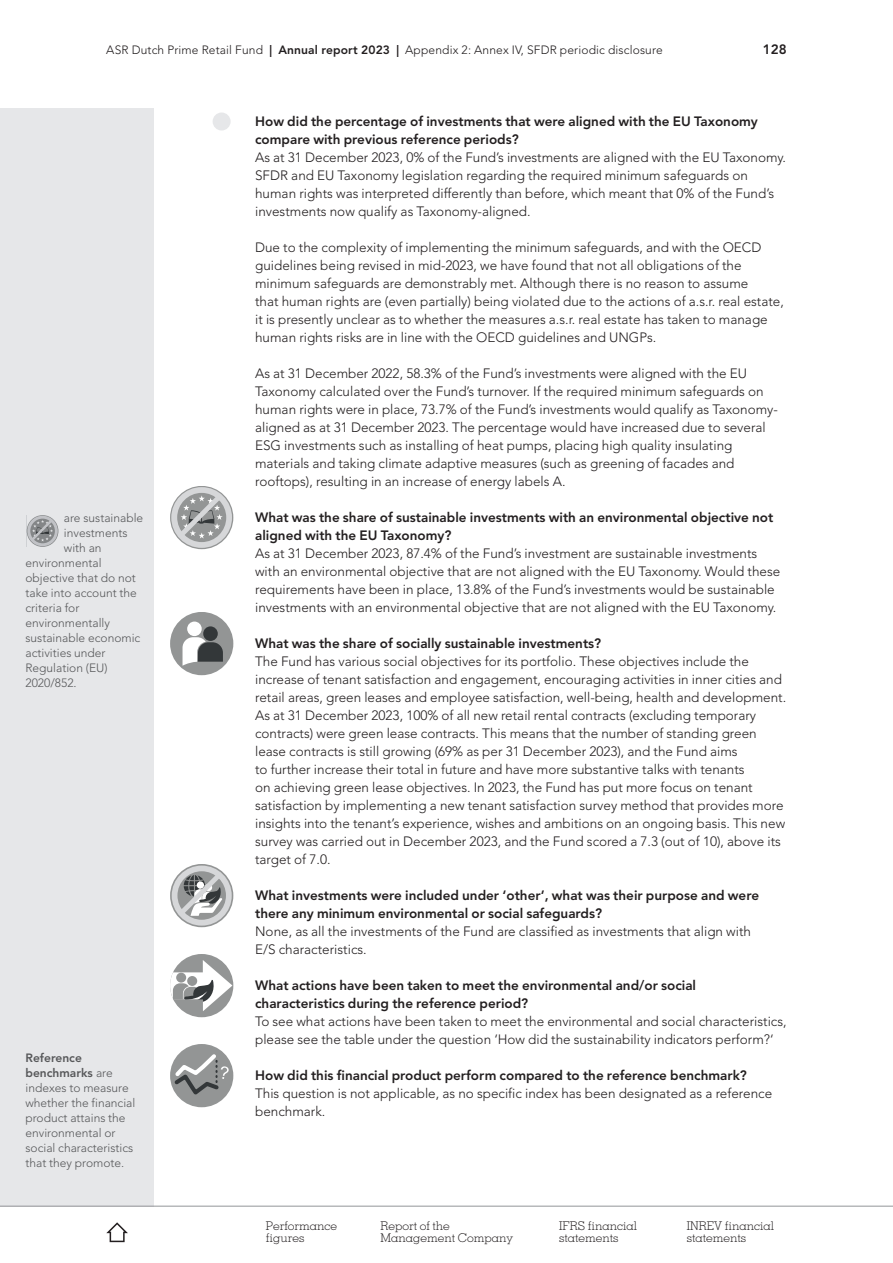
<style>
.page{position:relative;width:893px;height:1263px;background:#fff}
.page>*{position:absolute;margin:0;border:0;box-sizing:border-box;transform-origin:0 0}
.t1{font:300 13.5px/18px "Avenir LT Std";color:#231f20}
.t2{font:800 13.5px/18px "Avenir LT Std";color:#231f20}
.t3{font:300 12px/15px "Avenir LT Std";color:#57585a}
.t4{font:300 12px/12px "Memphis LT Std";color:#231f20}
.t5{font:300 12px "Avenir LT Std";letter-spacing:.01em;color:#231f20}
.s1{font-weight:800}
</style>
<div class="page">
<div style="left:213px;top:113px;width:18px;height:18px;background:#e6e7e9;border-radius:50%"></div>
<div style="left:170px;top:612px;width:63px;height:63px;background:#939595;border-radius:50%"></div>
<svg style="left:183px;top:637px;width:40px;height:29px"></svg>
<div style="left:203px;top:626px;width:15px;height:15px;background:#333739;border-radius:50%"></div>
<div style="left:187px;top:621px;width:15px;height:15px;background:#fff;border-radius:50%"></div>
<svg style="left:172px;top:865px;width:60px;height:61px"></svg>
<div style="left:170px;top:954px;width:63px;height:63px;background:#939595;border-radius:50%"></div>
<svg style="left:170px;top:960px;width:62px;height:51px"></svg>
<div style="left:170px;top:1044px;width:63px;height:63px;background:#939595;border-radius:50%"></div>
<svg style="left:171px;top:1050px;width:58px;height:48px"></svg>
<div style="left:0;top:108px;width:153px;height:1098px;background:#e6e7e9"></div>
<svg style="left:171px;top:487px;width:61px;height:61px"></svg>
<svg style="left:27px;top:515px;width:31px;height:32px"></svg>
<svg style="left:27px;top:516px;width:31px;height:30px"></svg>
<hr style="left:0;top:1206px;width:893px;height:1px;background:#939598">
<svg style="left:106px;top:1222px;width:22px;height:20px"></svg>
<p class="t5" style="left:106px;top:43px;width:558px">ASR Dutch Prime Retail Fund <span class="s1">| Annual report 2023 |</span> Appendix 2: Annex IV, SFDR periodic disclosure</p>
<p class="t2" style="left:763px;top:40px;width:25px">128</p>
<p class="t3" style="left:64px;top:510px;width:81px">are sustainable</p>
<p class="t3" style="left:64px;top:525px;width:65px">investments</p>
<p class="t3" style="left:64px;top:540px;width:39px">with an</p>
<p class="t3" style="left:26px;top:555px;width:78px">environmental</p>
<p class="t3" style="left:26px;top:570px;width:112px">objective that do not</p>
<p class="t3" style="left:26px;top:585px;width:113px">take into account the</p>
<p class="t3" style="left:26px;top:600px;width:55px">criteria for</p>
<p class="t3" style="left:26px;top:615px;width:86px">environmentally</p>
<p class="t3" style="left:26px;top:630px;width:116px">sustainable economic</p>
<p class="t3" style="left:26px;top:645px;width:82px">activities under</p>
<p class="t3" style="left:26px;top:660px;width:83px">Regulation (EU)</p>
<p class="t3" style="left:26px;top:675px;width:53px">2020/852.</p>
<p class="t3" style="left:26px;top:1050px;width:111px"><span class="s1">Reference benchmarks</span> are indexes to measure whether the financial product attains the environmental or social characteristics that they promote.</p>
<p class="t2" style="left:255px;top:112px;width:504px">How did the percentage of investments that were aligned with the EU Taxonomy compare with previous reference periods?</p>
<p class="t1" style="left:255px;top:148px;width:532px">As at 31 December 2023, 0% of the Fund’s investments are aligned with the EU Taxonomy.<br>SFDR and EU Taxonomy legislation regarding the required minimum safeguards on human rights was interpreted differently than before, which meant that 0% of the Fund’s investments now qualify as Taxonomy-aligned.</p>
<p class="t1" style="left:255px;top:238px;width:530px">Due to the complexity of implementing the minimum safeguards, and with the OECD guidelines being revised in mid-2023, we have found that not all obligations of the minimum safeguards are demonstrably met. Although there is no reason to assume<br>that human rights are (even partially) being violated due to the actions of a.s.r. real estate, it is presently unclear as to whether the measures a.s.r. real estate has taken to manage human rights risks are in line with the OECD guidelines and UNGPs.</p>
<p class="t1" style="left:255px;top:364px;width:524px">As at 31 December 2022, 58.3% of the Fund’s investments were aligned with the EU Taxonomy calculated over the Fund’s turnover. If the required minimum safeguards on human rights were in place, 73.7% of the Fund’s investments would qualify as Taxonomy&shy;aligned as at 31 December 2023. The percentage would have increased due to several ESG investments such as installing of heat pumps, placing high quality insulating materials and taking climate adaptive measures (such as greening of facades and rooftops), resulting in an increase of energy labels A.</p>
<p class="t2" style="left:255px;top:508px;width:520px">What was the share of sustainable investments with an environmental objective not aligned with the EU Taxonomy?</p>
<p class="t1" style="left:255px;top:544px;width:527px">As at 31 December 2023, 87.4% of the Fund’s investment are sustainable investments with an environmental objective that are not aligned with the EU Taxonomy. Would these requirements have been in place, 13.8% of the Fund’s investments would be sustainable investments with an environmental objective that are not aligned with the EU Taxonomy.</p>
<p class="t2" style="left:255px;top:634px;width:348px">What was the share of socially sustainable investments?</p>
<p class="t1" style="left:255px;top:652px;width:532px">The Fund has various social objectives for its portfolio. These objectives include the increase of tenant satisfaction and engagement, encouraging activities in inner cities and retail areas, green leases and employee satisfaction, well-being, health and development.<br>As at 31 December 2023, 100% of all new retail rental contracts (excluding temporary contracts) were green lease contracts. This means that the number of standing green lease contracts is still growing (69% as per 31 December 2023), and the Fund aims<br>to further increase their total in future and have more substantive talks with tenants<br>on achieving green lease objectives. In 2023, the Fund has put more focus on tenant satisfaction by implementing a new tenant satisfaction survey method that provides more insights into the tenant’s experience, wishes and ambitions on an ongoing basis. This new survey was carried out in December 2023, and the Fund scored a 7.3 (out of 10), above its target of 7.0.</p>
<p class="t2" style="left:255px;top:886px;width:505px">What investments were included under ‘other’, what was their purpose and were there any minimum environmental or social safeguards?</p>
<p class="t1" style="left:255px;top:922px;width:497px">None, as all the investments of the Fund are classified as investments that align with<br>E/S characteristics.</p>
<p class="t2" style="left:255px;top:976px;width:442px">What actions have been taken to meet the environmental and/or social characteristics during the reference period?</p>
<p class="t1" style="left:255px;top:1012px;width:533px">To see what actions have been taken to meet the environmental and social characteristics, please see the table under the question ‘How did the sustainability indicators perform?‘</p>
<p class="t2" style="left:255px;top:1066px;width:493px">How did this financial product perform compared to the reference benchmark?</p>
<p class="t1" style="left:255px;top:1084px;width:519px">This question is not applicable, as no specific index has been designated as a reference benchmark.</p>
<p class="t4" style="left:266px;top:1219px;width:73px">Performance figures</p>
<p class="t4" style="left:380px;top:1219px;width:134px">Report of the<br>Management Company</p>
<p class="t4" style="left:559px;top:1219px;width:80px">IFRS financial statements</p>
<p class="t4" style="left:687px;top:1219px;width:89px">INREV financial statements</p>
</div>
